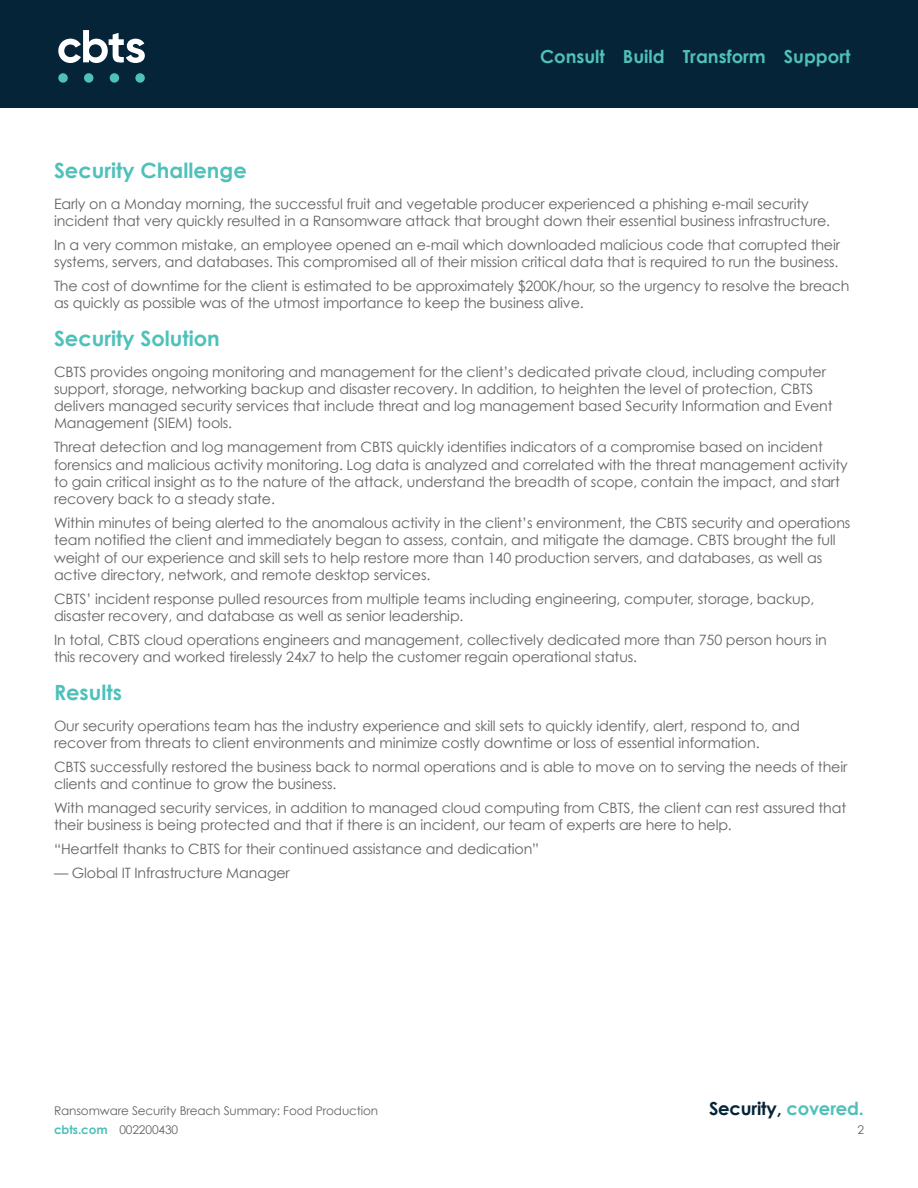
<style>
.page{position:relative;width:918px;height:1188px;background:#fff}
.page>*{position:absolute;margin:0;border:0;box-sizing:border-box;transform-origin:0 0}
.t1{font:700 21px "Century Gothic";color:#4fc1ba}
.t2{font:700 18px "Century Gothic";color:#4fc1ba}
.t3{font:700 18px "Century Gothic";letter-spacing:-.01em;color:#052438}
.body_copy{font:14.25px/17.2px "Century Gothic";letter-spacing:-.01em;color:#636366}
.t4{font:12px "Century Gothic";letter-spacing:-.01em;color:#636366}
.s1{color:#4fc1ba}
.s2{font-weight:700;color:#4fc1ba}
</style>
<div class="page">
<div style="left:0;top:0;width:918px;height:108px;background:#052438"></div>
<svg style="left:58px;top:30px;width:87px;height:33px"></svg>
<div style="left:58px;top:73px;width:10px;height:10px;background:#4fc1ba;border-radius:50%"></div>
<div style="left:84px;top:73px;width:9px;height:10px;background:#4fc1ba;border-radius:50%"></div>
<div style="left:110px;top:73px;width:9px;height:10px;background:#4fc1ba;border-radius:50%"></div>
<div style="left:135px;top:73px;width:10px;height:10px;background:#4fc1ba;border-radius:50%"></div>
<p class="t2" style="left:540px;top:45px;width:312px">Consult Build Transform Support</p>
<h3 class="t1" style="left:54px;top:157px;width:194px">Security Challenge</h3>
<p class="body_copy" style="left:54px;top:195px;width:778px">Early on a Monday morning, the successful fruit and vegetable producer experienced a phishing e-mail security incident that very quickly resulted in a Ransomware attack that brought down their essential business infrastructure.</p>
<p class="body_copy" style="left:54px;top:236px;width:788px">In a very common mistake, an employee opened an e-mail which downloaded malicious code that corrupted their systems, servers, and databases. This compromised all of their mission critical data that is required to run the business.</p>
<p class="body_copy" style="left:54px;top:277px;width:797px">The cost of downtime for the client is estimated to be approximately $200K/hour, so the urgency to resolve the breach as quickly as possible was of the utmost importance to keep the business alive.</p>
<h3 class="t1" style="left:54px;top:325px;width:167px">Security Solution</h3>
<p class="body_copy" style="left:54px;top:363px;width:780px">CBTS provides ongoing monitoring and management for the client’s dedicated private cloud, including computer support, storage, networking backup and disaster recovery. In addition, to heighten the level of protection, CBTS delivers managed security services that include threat and log management based Security Information and Event Management (SIEM) tools.</p>
<p class="body_copy" style="left:54px;top:438px;width:795px">Threat detection and log management from CBTS quickly identifies indicators of a compromise based on incident forensics and malicious activity monitoring. Log data is analyzed and correlated with the threat management activity to gain critical insight as to the nature of the attack, understand the breadth of scope, contain the impact, and start recovery back to a steady state.</p>
<p class="body_copy" style="left:54px;top:514px;width:798px">Within minutes of being alerted to the anomalous activity in the client’s environment, the CBTS security and operations team notified the client and immediately began to assess, contain, and mitigate the damage. CBTS brought the full weight of our experience and skill sets to help restore more than 140 production servers, and databases, as well as active directory, network, and remote desktop services.</p>
<p class="body_copy" style="left:54px;top:590px;width:762px">CBTS’ incident response pulled resources from multiple teams including engineering, computer, storage, backup, disaster recovery, and database as well as senior leadership.</p>
<p class="body_copy" style="left:54px;top:631px;width:774px">In total, CBTS cloud operations engineers and management, collectively dedicated more than 750 person hours in this recovery and worked tirelessly 24x7 to help the customer regain operational status.</p>
<h3 class="t1" style="left:54px;top:679px;width:70px">Results</h3>
<p class="body_copy" style="left:54px;top:717px;width:747px">Our security operations team has the industry experience and skill sets to quickly identify, alert, respond to, and recover from threats to client environments and minimize costly downtime or loss of essential information.</p>
<p class="body_copy" style="left:54px;top:758px;width:795px">CBTS successfully restored the business back to normal operations and is able to move on to serving the needs of their clients and continue to grow the business.</p>
<p class="body_copy" style="left:54px;top:799px;width:794px">With managed security services, in addition to managed cloud computing from CBTS, the client can rest assured that their business is being protected and that if there is an incident, our team of experts are here to help.</p>
<p class="body_copy" style="left:54px;top:840px;width:487px">“Heartfelt thanks to CBTS for their continued assistance and dedication”</p>
<p class="body_copy" style="left:54px;top:864px;width:237px">— Global IT Infrastructure Manager</p>
<p class="t4" style="left:54px;top:1104px;width:326px">Ransomware Security Breach Summary: Food Production</p>
<p class="t3" style="left:709px;top:1097px;width:156px">Security, <span class="s1">covered.</span></p>
<p class="t4" style="left:54px;top:1122px;width:126px"><span class="s2">cbts.com</span> 002200430</p>
<p class="t4" style="left:857px;top:1122px;width:8px">2</p>
</div>
